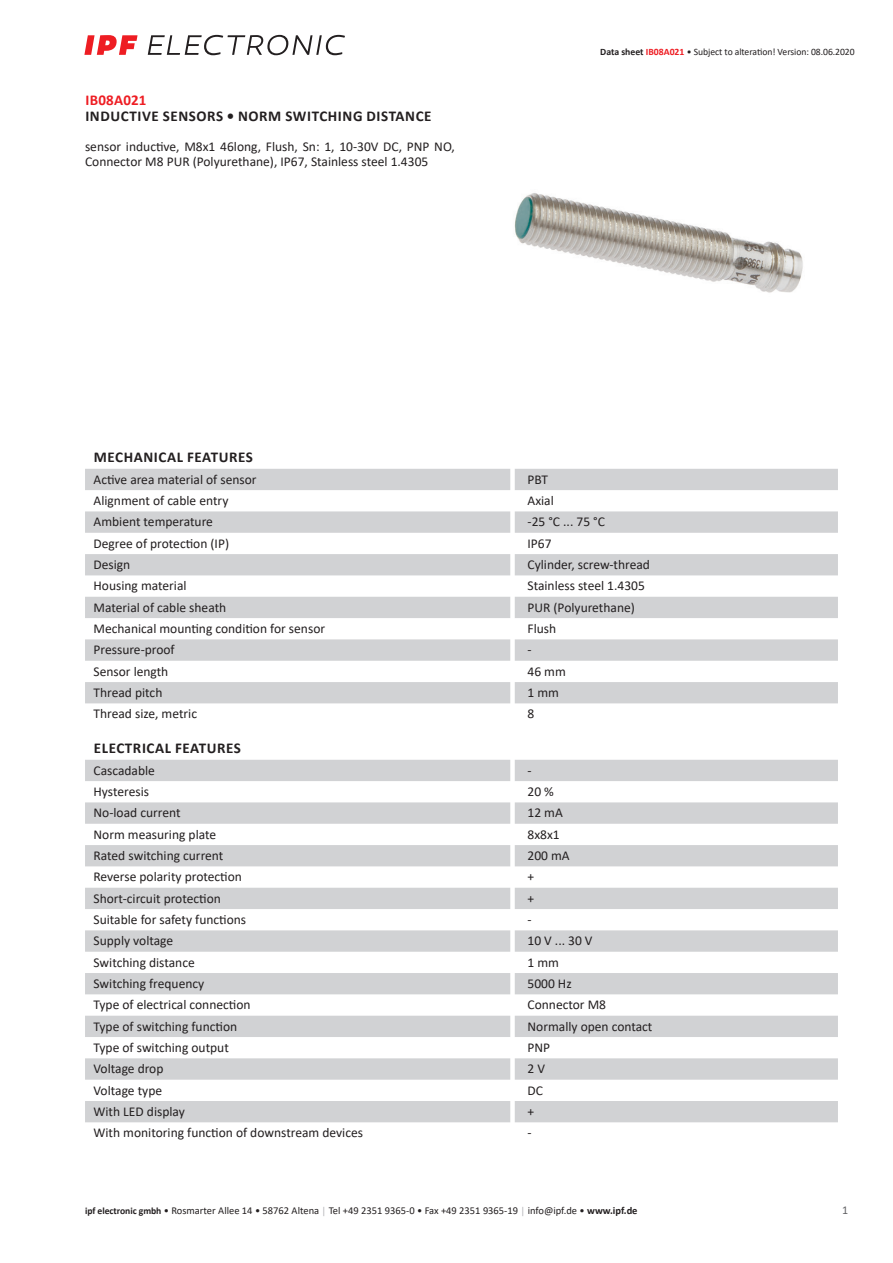
<style>
.page{position:relative;width:893px;height:1263px;background:#fff}
.page>*{position:absolute;margin:0;border:0;box-sizing:border-box;transform-origin:0 0}
.t1{font:700 15px "Calibri";letter-spacing:.04em;color:#231f20}
.t2{font:700 15px "Calibri";letter-spacing:.02em;color:#ee1d23}
.t3{font:13.5px/15px "Calibri";color:#231f20}
.t4{font:12px "Calibri";color:#636366}
.t5{font:10.5px "Calibri";color:#231f20}
.t6{font:9.75px "Calibri";letter-spacing:-.005em;color:#231f20}
.s1{font-weight:700}
.s2{font-weight:700;color:#ee1d23}
.s3{font-weight:700;font-size:9.75px}
.s4{font-size:9.75px;color:#a8a9ad}
</style>
<div class="page">
<svg style="left:148px;top:35px;width:197px;height:20px"></svg>
<svg style="left:84px;top:35px;width:54px;height:20px"></svg>
<svg style="left:85px;top:469px;width:753px;height:234px;fill:#d1d2d4"></svg>
<svg style="left:85px;top:760px;width:753px;height:362px;fill:#d1d2d4"></svg>
<img style="left:514px;top:193px;width:289px;height:100px">
<p class="t2" style="left:85px;top:89px;width:62px">IB08A021</p>
<p class="t1" style="left:85px;top:106px;width:348px">INDUCTIVE SENSORS • NORM SWITCHING DISTANCE</p>
<p class="t3" style="left:85px;top:139px;width:371px">sensor inductive, M8x1 46long, Flush, Sn: 1, 10-30V DC, PNP NO,<br>Connector M8 PUR (Polyurethane), IP67, Stainless steel 1.4305</p>
<p class="t6" style="left:600px;top:45px;width:256px"><span class="s1">Data sheet</span> <span class="s2">IB08A021</span> • Subject to alteration! Version: 08.06.2020</p>
<p class="t1" style="left:94px;top:447px;width:161px">MECHANICAL FEATURES</p>
<p class="t3" style="left:94px;top:471px;width:165px">Active area material of sensor</p>
<p class="t3" style="left:527px;top:471px;width:22px">PBT</p>
<p class="t3" style="left:94px;top:493px;width:136px">Alignment of cable entry</p>
<p class="t3" style="left:527px;top:493px;width:28px">Axial</p>
<p class="t3" style="left:94px;top:514px;width:121px">Ambient temperature</p>
<p class="t3" style="left:527px;top:514px;width:79px">-25 °C ... 75 °C</p>
<p class="t3" style="left:94px;top:535px;width:137px">Degree of protection (IP)</p>
<p class="t3" style="left:527px;top:535px;width:26px">IP67</p>
<p class="t3" style="left:94px;top:557px;width:38px">Design</p>
<p class="t3" style="left:527px;top:557px;width:124px">Cylinder, screw-thread</p>
<p class="t3" style="left:94px;top:578px;width:95px">Housing material</p>
<p class="t3" style="left:527px;top:578px;width:119px">Stainless steel 1.4305</p>
<p class="t3" style="left:94px;top:599px;width:134px">Material of cable sheath</p>
<p class="t3" style="left:527px;top:599px;width:109px">PUR (Polyurethane)</p>
<p class="t3" style="left:94px;top:621px;width:233px">Mechanical mounting condition for sensor</p>
<p class="t3" style="left:527px;top:621px;width:30px">Flush</p>
<p class="t3" style="left:94px;top:642px;width:83px">Pressure-proof</p>
<p class="t3" style="left:527px;top:642px;width:6px">-</p>
<p class="t3" style="left:94px;top:663px;width:76px">Sensor length</p>
<p class="t3" style="left:527px;top:663px;width:40px">46 mm</p>
<p class="t3" style="left:94px;top:685px;width:70px">Thread pitch</p>
<p class="t3" style="left:527px;top:685px;width:33px">1 mm</p>
<p class="t3" style="left:94px;top:706px;width:105px">Thread size, metric</p>
<p class="t3" style="left:527px;top:706px;width:8px">8</p>
<p class="t1" style="left:94px;top:738px;width:149px">ELECTRICAL FEATURES</p>
<p class="t3" style="left:94px;top:762px;width:63px">Cascadable</p>
<p class="t3" style="left:527px;top:762px;width:6px">-</p>
<p class="t3" style="left:94px;top:784px;width:57px">Hysteresis</p>
<p class="t3" style="left:527px;top:784px;width:28px">20 %</p>
<p class="t3" style="left:94px;top:805px;width:89px">No-load current</p>
<p class="t3" style="left:527px;top:805px;width:37px">12 mA</p>
<p class="t3" style="left:94px;top:826px;width:124px">Norm measuring plate</p>
<p class="t3" style="left:527px;top:826px;width:34px">8x8x1</p>
<p class="t3" style="left:94px;top:848px;width:131px">Rated switching current</p>
<p class="t3" style="left:527px;top:848px;width:44px">200 mA</p>
<p class="t3" style="left:94px;top:869px;width:150px">Reverse polarity protection</p>
<p class="t3" style="left:527px;top:869px;width:8px">+</p>
<p class="t3" style="left:94px;top:890px;width:129px">Short-circuit protection</p>
<p class="t3" style="left:527px;top:890px;width:8px">+</p>
<p class="t3" style="left:94px;top:912px;width:154px">Suitable for safety functions</p>
<p class="t3" style="left:527px;top:912px;width:6px">-</p>
<p class="t3" style="left:94px;top:933px;width:81px">Supply voltage</p>
<p class="t3" style="left:527px;top:933px;width:67px">10 V ... 30 V</p>
<p class="t3" style="left:94px;top:954px;width:103px">Switching distance</p>
<p class="t3" style="left:527px;top:954px;width:33px">1 mm</p>
<p class="t3" style="left:94px;top:976px;width:112px">Switching frequency</p>
<p class="t3" style="left:527px;top:976px;width:46px">5000 Hz</p>
<p class="t3" style="left:94px;top:997px;width:159px">Type of electrical connection</p>
<p class="t3" style="left:527px;top:997px;width:80px">Connector M8</p>
<p class="t3" style="left:94px;top:1018px;width:145px">Type of switching function</p>
<p class="t3" style="left:527px;top:1018px;width:126px">Normally open contact</p>
<p class="t3" style="left:94px;top:1040px;width:137px">Type of switching output</p>
<p class="t3" style="left:527px;top:1040px;width:24px">PNP</p>
<p class="t3" style="left:94px;top:1061px;width:71px">Voltage drop</p>
<p class="t3" style="left:527px;top:1061px;width:19px">2V</p>
<p class="t3" style="left:94px;top:1082px;width:70px">Voltage type</p>
<p class="t3" style="left:527px;top:1082px;width:17px">DC</p>
<p class="t3" style="left:94px;top:1104px;width:93px">With LED display</p>
<p class="t3" style="left:527px;top:1104px;width:8px">+</p>
<p class="t3" style="left:94px;top:1125px;width:271px">With monitoring function of downstream devices</p>
<p class="t3" style="left:527px;top:1125px;width:6px">-</p>
<p class="t5" style="left:85px;top:1203px;width:554px"><span class="s3">ipf electronic gmbh</span> • Rosmarter Allee 14 • 58762 Altena <span class="s4">│</span> Tel +49 2351 9365-0 • Fax +49 2351 9365-19 <span class="s4">│</span> info@ipf.de • <span class="s1">www.ipf.de</span></p>
<p class="t4" style="left:842px;top:1201px;width:8px">1</p>
</div>
